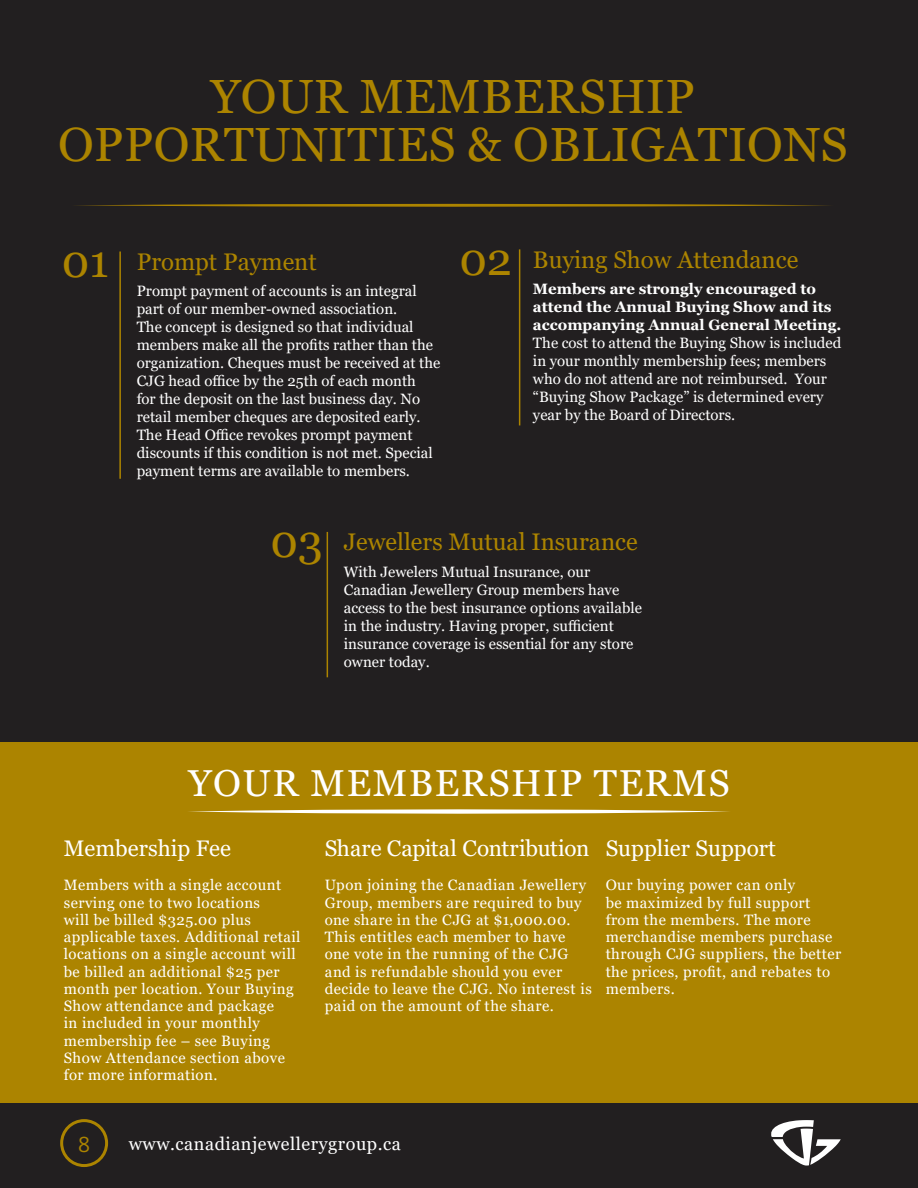
<style>
.page{position:relative;width:918px;height:1188px;background:#221f20}
.page>*{position:absolute;margin:0;border:0;box-sizing:border-box;transform-origin:0 0}
.t1{font:48px/48px "Georgia";letter-spacing:.01em;color:#ac8400;text-align:center}
.t2{font:45px "Georgia";color:#ac8400}
.t3{font:37.5px "Georgia";letter-spacing:.04em;color:#fff}
.t4{font:24px "Georgia";color:#ac8400}
.t5{font:22.5px "Georgia";color:#fff}
.t6{font:21px "Open Sans";color:#ac8400}
.t7{font:18px "Georgia";letter-spacing:.03em;color:#fff}
.t8{font:15px/18px "Georgia";color:#fff}
.t9{font:15px/17.2px "Georgia";letter-spacing:.03em;color:#fff}
.t10{font:700 15px/18px "Georgia";color:#fff}
.s1{font-size:45px}
</style>
<div class="page">
<div style="left:60px;top:1119px;width:48px;height:48px;border:3px solid #ac8400;border-radius:50%"></div>
<hr style="left:119px;top:252px;width:2px;height:227px;background:#ac8400">
<hr style="left:519px;top:249px;width:1px;height:176px;background:#ac8400">
<svg style="left:77px;top:204px;width:752px;height:3px"></svg>
<hr style="left:327px;top:532px;width:1px;height:145px;background:#ac8400">
<div style="left:0;top:743px;width:918px;height:360px;background:#ac8400"></div>
<svg style="left:188px;top:809px;width:542px;height:5px"></svg>
<svg style="left:771px;top:1120px;width:70px;height:46px"></svg>
<h1 class="t1" style="left:58px;top:73px;width:791px">YOUR MEMBERSHIP<br>OPPORTUNITIES &amp; OBLIGATIONS</h1>
<h2 class="t2" style="left:62px;top:234px;width:48px">01</h2>
<h2 class="t2" style="left:459px;top:232px;width:54px">02</h2>
<h3 class="t4" style="left:137px;top:247px;width:182px">Prompt Payment</h3>
<h3 class="t4" style="left:533px;top:245px;width:267px">Buying Show Attendance</h3>
<p class="t8" style="left:137px;top:282px;width:305px">Prompt payment of accounts is an integral part of our member-owned association.<br>The concept is designed so that individual members make all the profits rather than the organization. Cheques must be received at the CJG head office by the 25th of each month<br>for the deposit on the last business day. No retail member cheques are deposited early.<br>The Head Office revokes prompt payment discounts if this condition is not met. Special payment terms are available to members.</p>
<p class="t10" style="left:533px;top:280px;width:310px">Members are strongly encouraged to attend the Annual Buying Show and its accompanying Annual General Meeting.</p>
<p class="t8" style="left:533px;top:334px;width:310px">The cost to attend the Buying Show is included in your monthly membership fees; members who do not attend are not reimbursed. Your “Buying Show Package” is determined every year by the Board of Directors.</p>
<h3 class="t4" style="left:270px;top:527px;width:369px"><span class="s1">03</span> Jewellers Mutual Insurance</h3>
<p class="t8" style="left:344px;top:563px;width:300px">With Jewelers Mutual Insurance, our Canadian Jewellery Group members have access to the best insurance options available in the industry. Having proper, sufficient insurance coverage is essential for any store owner today.</p>
<h3 class="t3" style="left:189px;top:761px;width:543px">YOUR MEMBERSHIP TERMS</h3>
<h3 class="t5" style="left:64px;top:834px;width:169px">Membership Fee</h3>
<p class="t9" style="left:64px;top:877px;width:238px">Members with a single account serving one to two locations<br>will be billed $325.00 plus applicable taxes. Additional retail locations on a single account will be billed an additional $25 per month per location. Your Buying<br>Show attendance and package<br>in included in your monthly membership fee – see Buying<br>Show Attendance section above for more information.</p>
<h3 class="t5" style="left:325px;top:834px;width:266px">Share Capital Contribution</h3>
<p class="t9" style="left:325px;top:877px;width:269px">Upon joining the Canadian Jewellery Group, members are required to buy one share in the CJG at $1,000.00.<br>This entitles each member to have one vote in the running of the CJG and is refundable should you ever decide to leave the CJG. No interest is paid on the amount of the share.</p>
<h3 class="t5" style="left:606px;top:834px;width:172px">Supplier Support</h3>
<p class="t9" style="left:606px;top:877px;width:237px">Our buying power can only<br>be maximized by full support from the members. The more merchandise members purchase through CJG suppliers, the better the prices, profit, and rebates to members.</p>
<h3 class="t6" style="left:78px;top:1130px;width:14px">8</h3>
<p class="t7" style="left:129px;top:1133px;width:274px">www.canadianjewellerygroup.ca</p>
</div>
